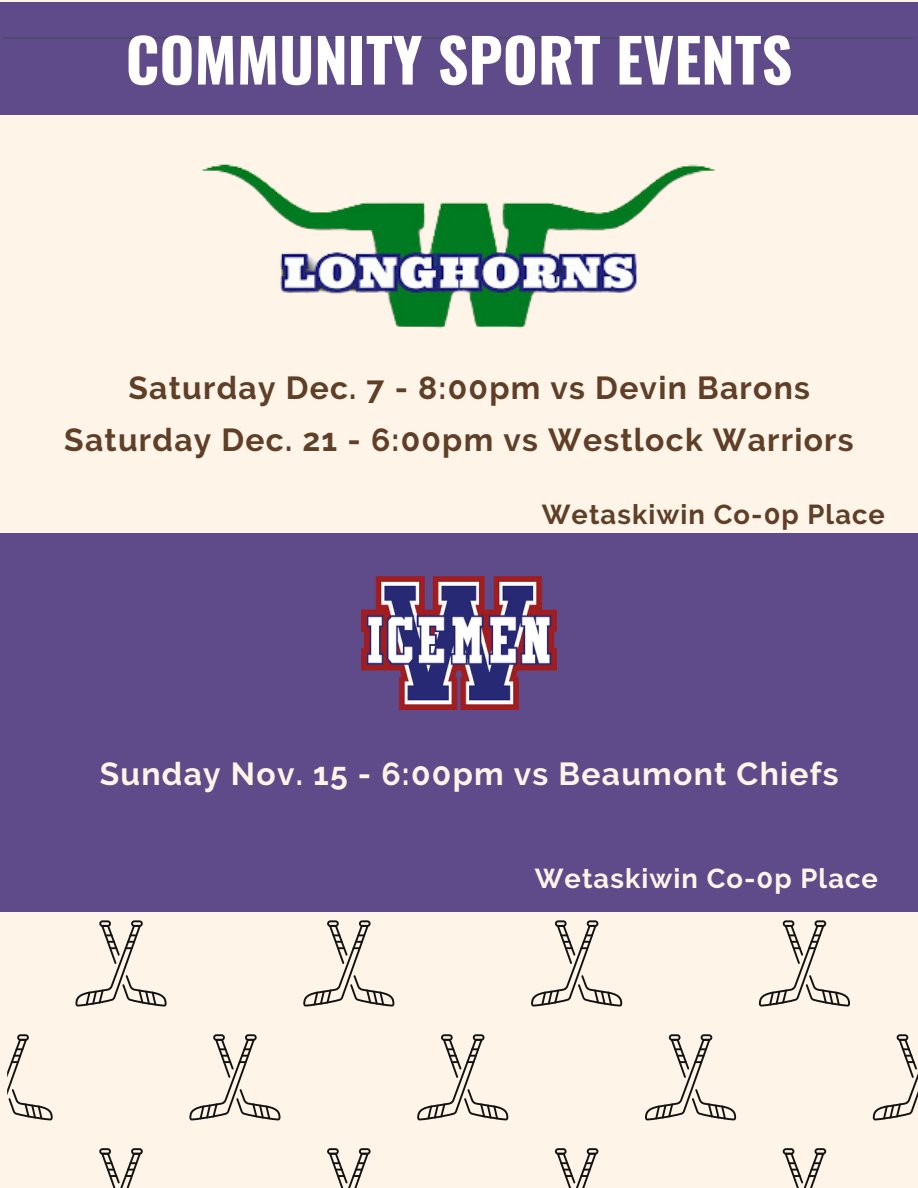
<style>
.page{position:relative;width:918px;height:1188px;background:#fef4e7}
.page>*{position:absolute;margin:0;border:0;box-sizing:border-box;transform-origin:0 0}
.t1{font:700 60px "Oswald";color:#fff}
.t2{font:700 31.8px "Raleway";letter-spacing:.04em;color:#603f28}
.t3{font:700 31.8px "Raleway";letter-spacing:.04em;color:#fef4e7}
.t4{font:700 27.3px "Raleway";letter-spacing:.04em;color:#fef4e7}
.t5{font:700 27.3px "Raleway";letter-spacing:.04em;color:#603f28}
</style>
<div class="page">
<svg style="left:99px;top:1148px;width:44px;height:40px"></svg>
<svg style="left:327px;top:1148px;width:44px;height:40px"></svg>
<svg style="left:554px;top:1148px;width:44px;height:40px"></svg>
<svg style="left:782px;top:1148px;width:44px;height:40px"></svg>
<svg style="left:7px;top:1034px;width:46px;height:86px"></svg>
<svg style="left:189px;top:1034px;width:92px;height:86px"></svg>
<svg style="left:417px;top:1034px;width:91px;height:86px"></svg>
<svg style="left:645px;top:1034px;width:91px;height:86px"></svg>
<svg style="left:873px;top:1034px;width:45px;height:86px"></svg>
<svg style="left:75px;top:920px;width:92px;height:87px"></svg>
<svg style="left:303px;top:920px;width:91px;height:87px"></svg>
<svg style="left:531px;top:920px;width:91px;height:87px"></svg>
<svg style="left:759px;top:920px;width:91px;height:87px"></svg>
<div style="left:0;top:533px;width:918px;height:378px;background:#604b8a"></div>
<div style="left:0;top:2px;width:918px;height:112px;background:#604b8a"></div>
<hr style="left:3px;top:37px;width:911px;height:2px;background:#464859">
<img style="left:201px;top:164px;width:515px;height:164px">
<img style="left:362px;top:577px;width:194px;height:133px">
<h1 class="t1" style="left:126px;top:13px;width:668px">COMMUNITY SPORT EVENTS</h1>
<p class="t2" style="left:128px;top:369px;width:683px">Saturday Dec. 7 - 8:00pm vs Devin Barons</p>
<p class="t2" style="left:64px;top:422px;width:791px">Saturday Dec. 21 - 6:00pm vs Westlock Warriors</p>
<h2 class="t5" style="left:542px;top:499px;width:345px">Wetaskiwin Co-0p Place</h2>
<p class="t3" style="left:100px;top:756px;width:740px">Sunday Nov. 15 - 6:00pm vs Beaumont Chiefs</p>
<h2 class="t4" style="left:535px;top:863px;width:345px">Wetaskiwin Co-0p Place</h2>
</div>
